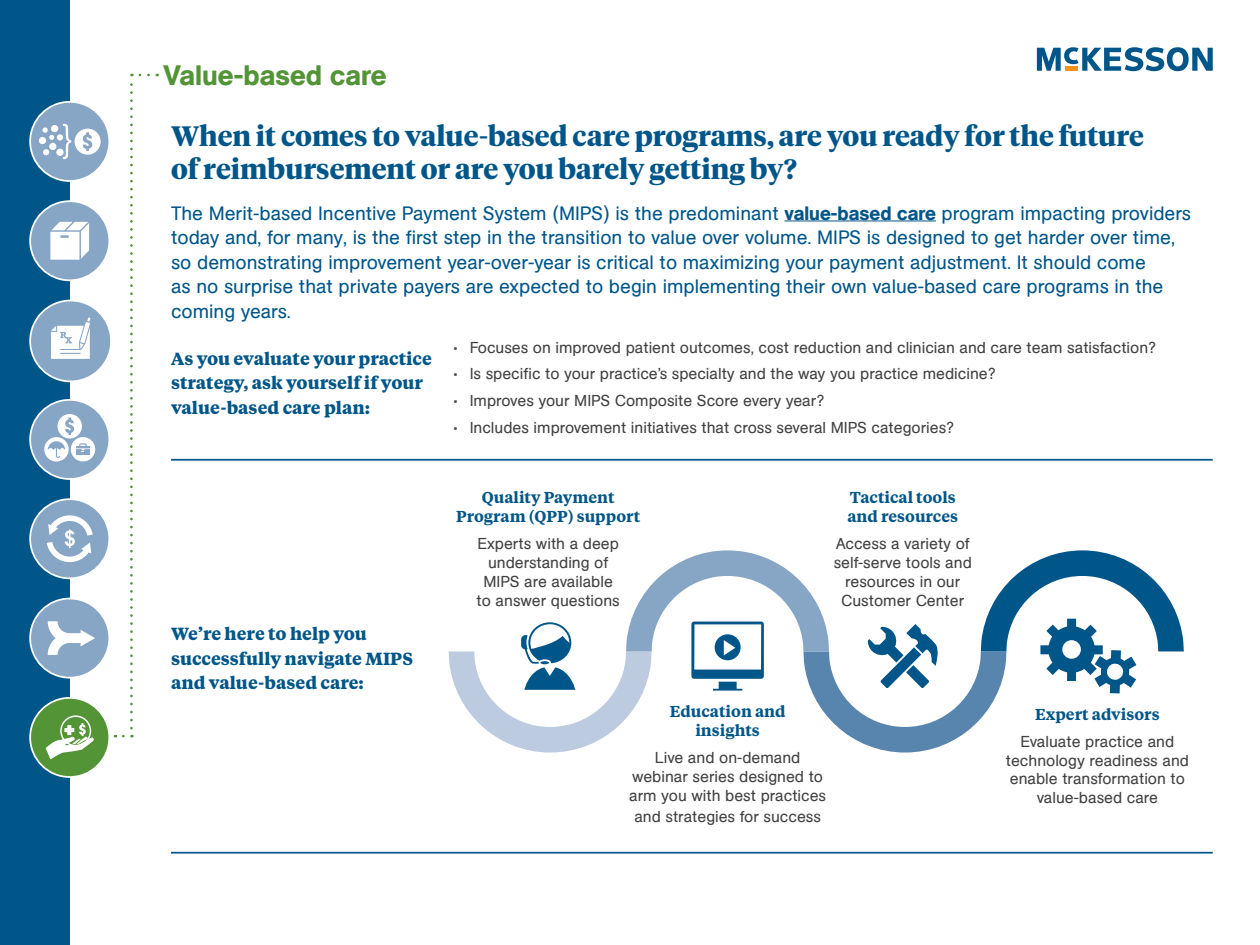
<style>
.page{position:relative;width:1260px;height:945px;background:#fff}
.page>*{position:absolute;margin:0;border:0;box-sizing:border-box;transform-origin:0 0}
.t1{font:700 28px/33.6px "Tiempos Headline";color:#005689}
.t2{font:500 28px "AG Book Pro";color:#539536}
.t3{font:19.25px/24.5px "AG Book Pro";color:#005689}
.t4{font:700 17.5px/24.5px "Tiempos Text";color:#005689}
.t5{font:15.75px/18.9px "AG Book Pro";color:#414042;text-align:center}
.t6{font:600 15.75px/18.9px "Tiempos Text";color:#005689;text-align:center}
.s1{font-weight:500}
</style>
<div class="page">
<hr style="left:784px;top:220px;width:152px;height:1px;background:#005689">
<svg style="left:130px;top:74px;width:3px;height:654px"></svg>
<svg style="left:140px;top:74px;width:18px;height:2px"></svg>
<svg style="left:1037px;top:47px;width:176px;height:24px"></svg>
<svg style="left:449px;top:550px;width:735px;height:203px"></svg>
<hr style="left:171px;top:459px;width:1042px;height:2px;background:#005689">
<hr style="left:171px;top:852px;width:1042px;height:2px;background:#005689">
<div style="left:0;top:0;width:70px;height:945px;background:#005689"></div>
<div style="left:30px;top:499px;width:79px;height:79px;background:#87a5c5;border-radius:50%"></div>
<div style="left:29px;top:498px;width:81px;height:81px;border:2px solid #fff;border-radius:50%"></div>
<svg style="left:47px;top:515px;width:46px;height:47px"></svg>
<div style="left:30px;top:400px;width:79px;height:79px;background:#87a5c5;border-radius:50%"></div>
<div style="left:29px;top:399px;width:81px;height:81px;border:2px solid #fff;border-radius:50%"></div>
<svg style="left:44px;top:414px;width:51px;height:48px"></svg>
<div style="left:30px;top:698px;width:79px;height:79px;background:#539536;border-radius:50%"></div>
<div style="left:29px;top:697px;width:81px;height:81px;border:2px solid #fff;border-radius:50%"></div>
<div style="left:60px;top:715px;width:31px;height:31px;border:1px solid #fff;border-radius:50%"></div>
<svg style="left:46px;top:723px;width:48px;height:36px"></svg>
<div style="left:30px;top:599px;width:79px;height:79px;background:#87a5c5;border-radius:50%"></div>
<div style="left:29px;top:598px;width:81px;height:81px;border:2px solid #fff;border-radius:50%"></div>
<svg style="left:48px;top:621px;width:47px;height:34px"></svg>
<div style="left:30px;top:201px;width:79px;height:79px;background:#87a5c5;border-radius:50%"></div>
<div style="left:29px;top:200px;width:81px;height:81px;border:2px solid #fff;border-radius:50%"></div>
<svg style="left:50px;top:222px;width:39px;height:38px"></svg>
<div style="left:30px;top:102px;width:79px;height:79px;background:#87a5c5;border-radius:50%"></div>
<div style="left:29px;top:101px;width:81px;height:81px;border:2px solid #fff;border-radius:50%"></div>
<div style="left:39px;top:137px;width:7px;height:7px;background:#fff;border-radius:50%"></div>
<div style="left:49px;top:143px;width:7px;height:7px;background:#fff;border-radius:50%"></div>
<div style="left:56px;top:149px;width:8px;height:7px;background:#fff;border-radius:50%"></div>
<div style="left:51px;top:125px;width:7px;height:7px;background:#fff;border-radius:50%"></div>
<div style="left:57px;top:134px;width:6px;height:7px;background:#fff;border-radius:50%"></div>
<svg style="left:43px;top:149px;width:6px;height:6px"></svg>
<svg style="left:42px;top:127px;width:12px;height:13px"></svg>
<svg style="left:63px;top:124px;width:38px;height:35px"></svg>
<div style="left:30px;top:301px;width:81px;height:80px;background:#87a5c5;border-radius:50%"></div>
<div style="left:29px;top:300px;width:83px;height:82px;border:2px solid #fff;border-radius:50%"></div>
<svg style="left:51px;top:317px;width:39px;height:42px"></svg>
<h1 class="t2" style="left:163px;top:57px;width:225px">Value-based care</h1>
<h1 class="t1" style="left:171px;top:118px;width:974px">When it comes to value-based care programs, are you ready for the future of reimbursement or are you barely getting by?</h1>
<p class="t3" style="left:171px;top:200px;width:1021px">The Merit-based Incentive Payment System (MIPS) is the predominant <span class="s1">value-based care</span> program impacting providers today and, for many, is the first step in the transition to value over volume. MIPS is designed to get harder over time, so demonstrating improvement year-over-year is critical to maximizing your payment adjustment. It should come<br>as no surprise that private payers are expected to begin implementing their own value-based care programs in the coming years.</p>
<p class="t4" style="left:171px;top:346px;width:262px">As you evaluate your practice strategy, ask yourself if your value-based care plan:</p>
<p class="t4" style="left:171px;top:621px;width:244px">We’re here to help you successfully navigate MIPS and value-based care:</p>
<p class="t5" style="left:454px;top:337px;width:703px">• Focuses on improved patient outcomes, cost reduction and clinician and care team satisfaction?</p>
<p class="t5" style="left:454px;top:364px;width:543px">• Is specific to your practice’s specialty and the way you practice medicine?</p>
<p class="t5" style="left:454px;top:391px;width:372px">• Improves your MIPS Composite Score every year?</p>
<p class="t5" style="left:454px;top:418px;width:501px">• Includes improvement initiatives that cross several MIPS categories?</p>
<p class="t6" style="left:456px;top:487px;width:186px">Quality Payment<br>Program (QPP) support</p>
<p class="t5" style="left:477px;top:534px;width:145px">Experts with a deep understanding of<br>MIPS are available to answer questions</p>
<p class="t6" style="left:848px;top:487px;width:112px;text-align:left">Tactical tools and resources</p>
<p class="t5" style="left:834px;top:534px;width:140px">Access a variety of self-serve tools and resources in our<br>Customer Center</p>
<p class="t6" style="left:670px;top:702px;width:117px">Education and insights</p>
<p class="t5" style="left:629px;top:748px;width:198px">Live and on-demand webinar series designed to arm you with best practices</p>
<p class="t5" style="left:634px;top:807px;width:188px">and strategies for success</p>
<p class="t6" style="left:1035px;top:704px;width:126px">Expert advisors</p>
<p class="t5" style="left:1006px;top:732px;width:185px">Evaluate practice and technology readiness and enable transformation to value-based care</p>
</div>
